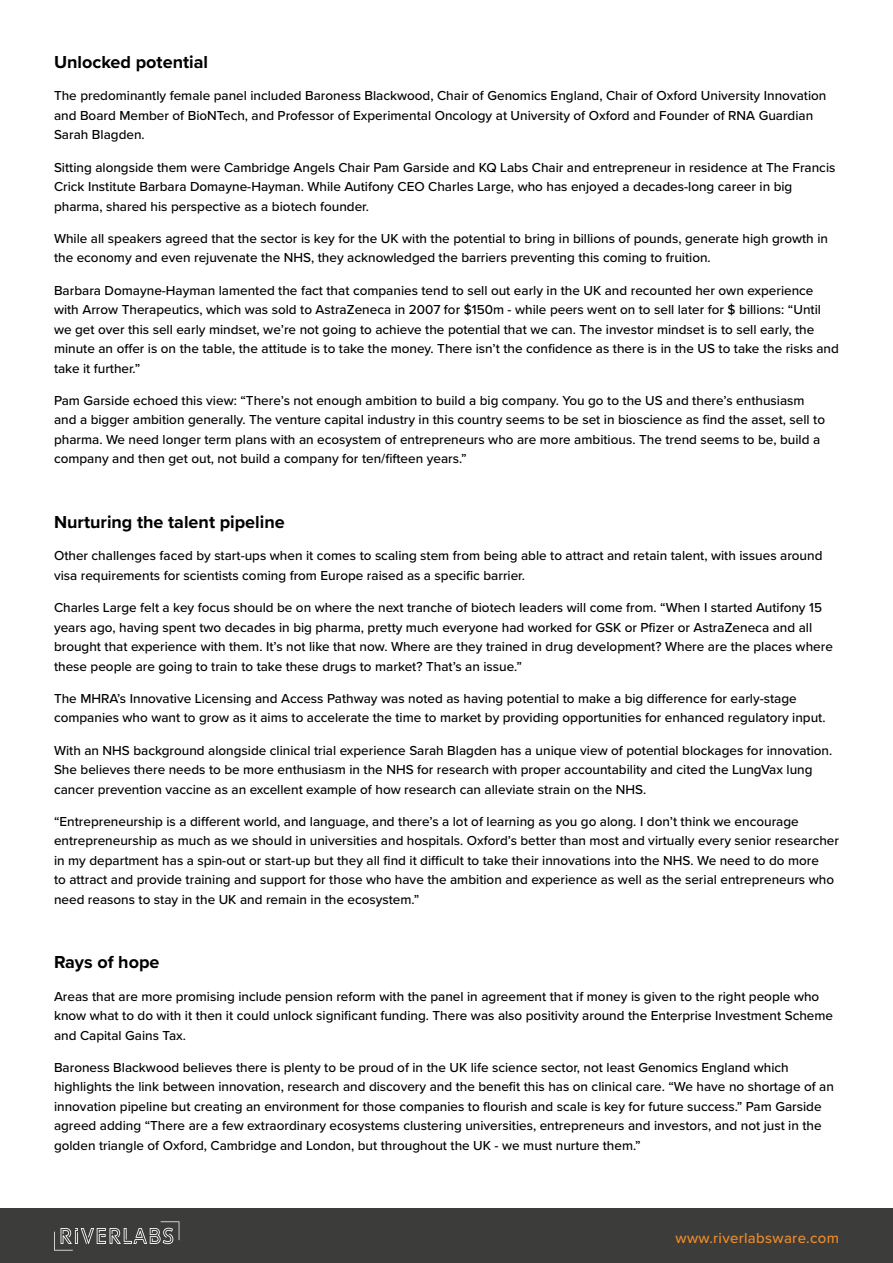
<style>
.page{position:relative;width:893px;height:1263px;background:#fff}
.page>*{position:absolute;margin:0;border:0;box-sizing:border-box;transform-origin:0 0}
.t1{font:700 18px "Proxima Nova";color:#000}
.t2{font:500 15px "Proxima Nova";letter-spacing:.02em;color:#ed8b29}
.t3{font:500 13.5px/19.5px "Proxima Nova";color:#000}
</style>
<div class="page">
<div style="left:0;top:1209px;width:893px;height:54px;background:#3c3c3b"></div>
<svg style="left:61px;top:1228px;width:112px;height:16px"></svg>
<svg style="left:161px;top:1221px;width:18px;height:19px"></svg>
<svg style="left:54px;top:1231px;width:19px;height:19px"></svg>
<h1 class="t1" style="left:54px;top:49px;width:156px">Unlocked potential</h1>
<p class="t3" style="left:54px;top:86px;width:774px">The predominantly female panel included Baroness Blackwood, Chair of Genomics England, Chair of Oxford University Innovation and Board Member of BioNTech, and Professor of Experimental Oncology at University of Oxford and Founder of RNA Guardian<br>Sarah Blagden.</p>
<p class="t3" style="left:54px;top:157px;width:783px">Sitting alongside them were Cambridge Angels Chair Pam Garside and KQ Labs Chair and entrepreneur in residence at The Francis<br>Crick Institute Barbara Domayne-Hayman. While Autifony CEO Charles Large, who has enjoyed a decades-long career in big pharma, shared his perspective as a biotech founder.</p>
<p class="t3" style="left:54px;top:228px;width:775px">While all speakers agreed that the sector is key for the UK with the potential to bring in billions of pounds, generate high growth in the economy and even rejuvenate the NHS, they acknowledged the barriers preventing this coming to fruition.</p>
<p class="t3" style="left:54px;top:280px;width:786px">Barbara Domayne-Hayman lamented the fact that companies tend to sell out early in the UK and recounted her own experience with Arrow Therapeutics, which was sold to AstraZeneca in 2007 for $150m - while peers went on to sell later for $ billions: “Until we get over this sell early mindset, we’re not going to achieve the potential that we can. The investor mindset is to sell early, the minute an offer is on the table, the attitude is to take the money. There isn’t the confidence as there is in the US to take the risks and take it further.”</p>
<p class="t3" style="left:54px;top:390px;width:773px">Pam Garside echoed this view: “There’s not enough ambition to build a big company. You go to the US and there’s enthusiasm and a bigger ambition generally. The venture capital industry in this country seems to be set in bioscience as find the asset, sell to pharma. We need longer term plans with an ecosystem of entrepreneurs who are more ambitious. The trend seems to be, build a company and then get out, not build a company for ten/fifteen years.”</p>
<h1 class="t1" style="left:54px;top:509px;width:232px">Nurturing the talent pipeline</h1>
<p class="t3" style="left:54px;top:546px;width:770px">Other challenges faced by start-ups when it comes to scaling stem from being able to attract and retain talent, with issues around visa requirements for scientists coming from Europe raised as a specific barrier.</p>
<p class="t3" style="left:54px;top:597px;width:780px">Charles Large felt a key focus should be on where the next tranche of biotech leaders will come from. “When I started Autifony 15 years ago, having spent two decades in big pharma, pretty much everyone had worked for GSK or Pfizer or AstraZeneca and all brought that experience with them. It’s not like that now. Where are they trained in drug development? Where are the places where these people are going to train to take these drugs to market? That’s an issue.”</p>
<p class="t3" style="left:54px;top:688px;width:773px">The MHRA’s Innovative Licensing and Access Pathway was noted as having potential to make a big difference for early-stage companies who want to grow as it aims to accelerate the time to market by providing opportunities for enhanced regulatory input.</p>
<p class="t3" style="left:54px;top:740px;width:780px">With an NHS background alongside clinical trial experience Sarah Blagden has a unique view of potential blockages for innovation.<br>She believes there needs to be more enthusiasm in the NHS for research with proper accountability and cited the LungVax lung cancer prevention vaccine as an excellent example of how research can alleviate strain on the NHS.</p>
<p class="t3" style="left:54px;top:811px;width:786px">“Entrepreneurship is a different world, and language, and there’s a lot of learning as you go along. I don’t think we encourage entrepreneurship as much as we should in universities and hospitals. Oxford’s better than most and virtually every senior researcher in my department has a spin-out or start-up but they all find it difficult to take their innovations into the NHS. We need to do more<br>to attract and provide training and support for those who have the ambition and experience as well as the serial entrepreneurs who need reasons to stay in the UK and remain in the ecosystem.”</p>
<h1 class="t1" style="left:54px;top:949px;width:107px">Rays of hope</h1>
<p class="t3" style="left:54px;top:986px;width:781px">Areas that are more promising include pension reform with the panel in agreement that if money is given to the right people who know what to do with it then it could unlock significant funding. There was also positivity around the Enterprise Investment Scheme and Capital Gains Tax.</p>
<p class="t3" style="left:54px;top:1057px;width:781px">Baroness Blackwood believes there is plenty to be proud of in the UK life science sector, not least Genomics England which highlights the link between innovation, research and discovery and the benefit this has on clinical care. “We have no shortage of an innovation pipeline but creating an environment for those companies to flourish and scale is key for future success.” Pam Garside agreed adding “There are a few extraordinary ecosystems clustering universities, entrepreneurs and investors, and not just in the golden triangle of Oxford, Cambridge and London, but throughout the UK - we must nurture them.”</p>
<p class="t2" style="left:676px;top:1226px;width:165px">www.riverlabsware.com</p>
</div>
